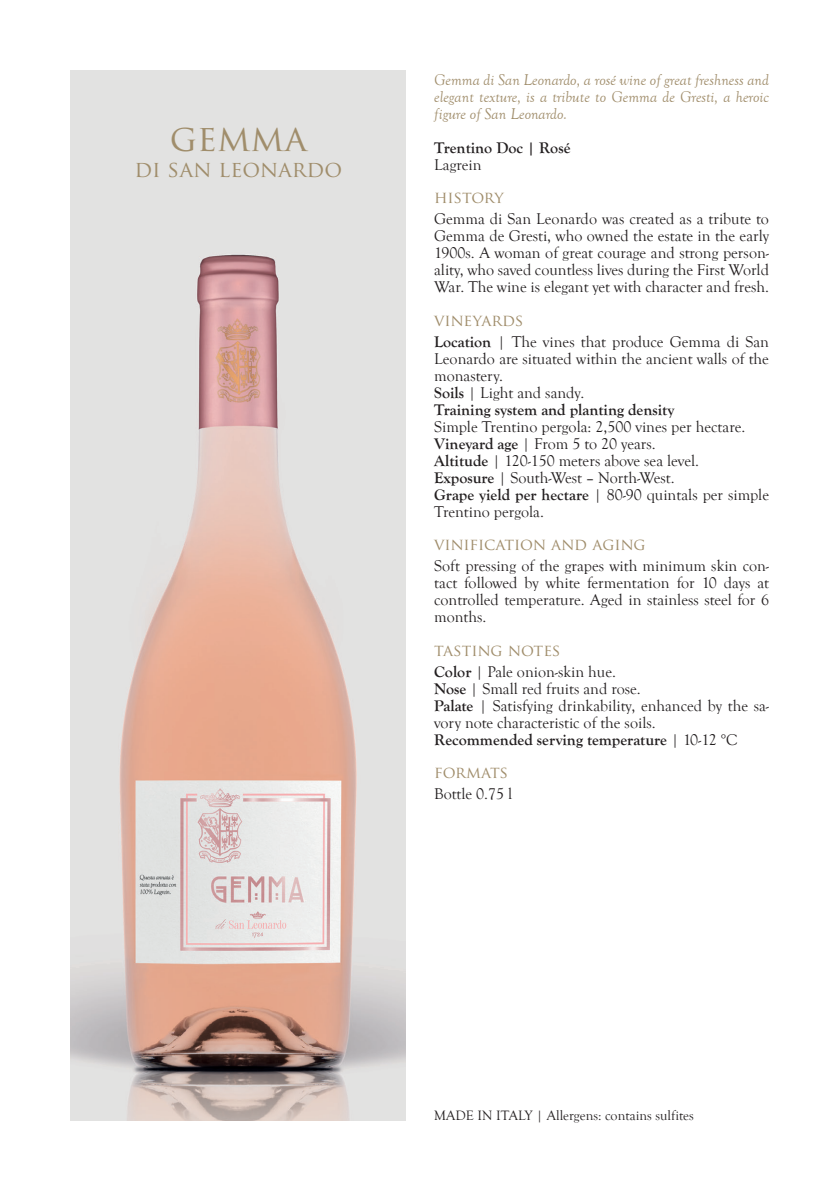
<style>
.page{position:relative;width:840px;height:1191px;background:#fff}
.page>*{position:absolute;margin:0;border:0;box-sizing:border-box;transform-origin:0 0}
.t1{font:36px "Trajan Pro";color:#a08d6b}
.t2{font:22px "Trajan Pro";color:#a08d6b}
.t3{font:16px/17px "Goudy Old Style T";color:#231f20;text-align:justify}
.t4{font:italic 16px/17px "Goudy Old Style T";color:#a08d6b;text-align:justify}
.t5{font:700 16px "Goudy Old Style T";color:#231f20}
.t6{font:16px "Trajan Pro";letter-spacing:-.015em;color:#a08d6b}
.t7{font:14px "Goudy Old Style T";color:#231f20}
.s1{font-weight:700}
.s2{font-weight:400}
</style>
<div class="page">
<img style="left:71px;top:71px;width:334px;height:1049px">
<p class="t1" style="left:170px;top:115px;width:138px">GEMMA</p>
<p class="t2" style="left:134px;top:155px;width:209px">DI SAN LEONARDO</p>
<p class="t4" style="left:434px;top:72px;width:336px">Gemma di San Leonardo, a rosé wine of great freshness and elegant texture, is a tribute to Gemma de Gresti, a heroic figure of San Leonardo.</p>
<p class="t5" style="left:434px;top:138px;width:138px">Trentino Doc | Rosé</p>
<p class="t3" style="left:434px;top:156px;width:49px">Lagrein</p>
<p class="t6" style="left:434px;top:187px;width:71px">HISTORY</p>
<p class="t3" style="left:434px;top:211px;width:336px">Gemma di San Leonardo was created as a tribute to Gemma de Gresti, who owned the estate in the early 1900s. A woman of great courage and strong person&shy;ality, who saved countless lives during the First World War. The wine is elegant yet with character and fresh.</p>
<p class="t6" style="left:434px;top:310px;width:91px">VINEYARDS</p>
<p class="t3" style="left:434px;top:333px;width:336px"><span class="s1">Location</span> | The vines that produce Gemma di San Leonardo are situated within the ancient walls of the monastery.</p>
<p class="t3" style="left:434px;top:384px;width:151px"><span class="s1">Soils</span> | Light and sandy.</p>
<p class="t5" style="left:434px;top:400px;width:241px">Training system and planting density</p>
<p class="t3" style="left:434px;top:418px;width:312px">Simple Trentino pergola: 2,500 vines per hectare.</p>
<p class="t3" style="left:434px;top:435px;width:223px"><span class="s1">Vineyard age</span> | From 5 to 20 years.</p>
<p class="t3" style="left:434px;top:452px;width:266px"><span class="s1">Altitude</span> | 120-150 meters above sea level.</p>
<p class="t3" style="left:434px;top:469px;width:242px"><span class="s1">Exposure</span> | South-West – North-West.</p>
<p class="t3" style="left:434px;top:486px;width:336px"><span class="s1">Grape yield per hectare</span> | 80-90 quintals per simple<br>Trentino pergola.</p>
<p class="t6" style="left:434px;top:534px;width:213px">VINIFICATION AND AGING</p>
<p class="t3" style="left:434px;top:558px;width:336px">Soft pressing of the grapes with minimum skin con&shy;tact followed by white fermentation for 10 days at controlled temperature. Aged in stainless steel for 6 months.</p>
<p class="t6" style="left:434px;top:640px;width:128px">TASTING NOTES</p>
<p class="t3" style="left:434px;top:663px;width:183px"><span class="s1">Color</span> | Pale onion-skin hue.</p>
<p class="t3" style="left:434px;top:680px;width:208px"><span class="s1">Nose</span> | Small red fruits and rose.</p>
<p class="t3" style="left:434px;top:697px;width:336px"><span class="s1">Palate</span> | Satisfying drinkability, enhanced by the sa&shy;vory note characteristic of the soils.</p>
<p class="t5" style="left:434px;top:730px;width:305px">Recommended serving temperature <span class="s2">| 10-12 °C</span></p>
<p class="t6" style="left:434px;top:762px;width:75px">FORMATS</p>
<p class="t3" style="left:434px;top:786px;width:79px">Bottle 0.75 l</p>
<p class="t7" style="left:434px;top:1107px;width:261px">MADE IN ITALY | Allergens: contains sulfites</p>
</div>
